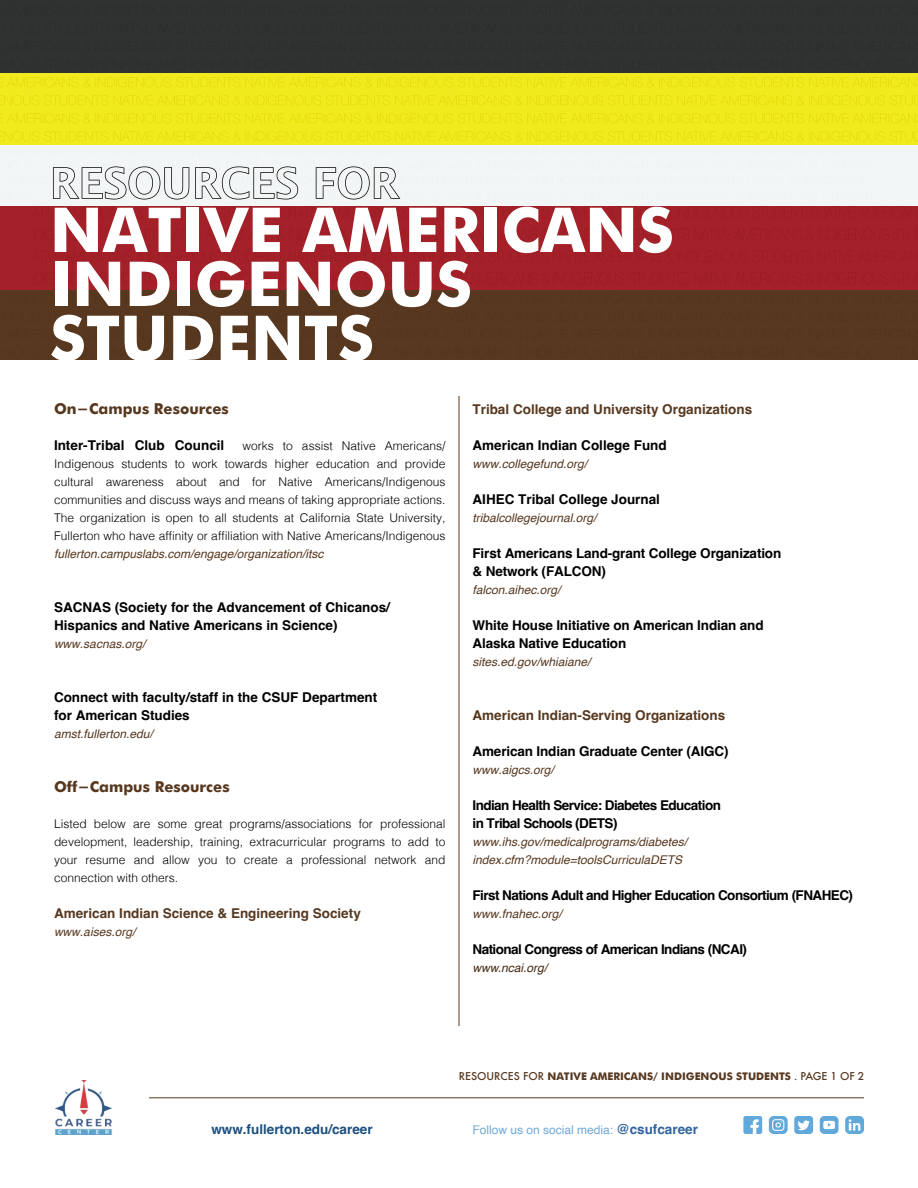
<style>
.page{position:relative;width:918px;height:1188px;background:#fff}
.page>*{position:absolute;margin:0;border:0;box-sizing:border-box;transform-origin:0 0}
.t1{font:700 61.95px/54px "Futura";color:#fff}
.t2{font:700 15px "Futura";color:#57381f}
.t3{font:700 13.5px/18px "Helvetica";letter-spacing:-.01em;color:#000}
.t4{font:700 13.5px/18px "Helvetica";letter-spacing:-.04em;color:#000}
.t5{font:700 13.5px "Helvetica";color:#57381f}
.t6{font:700 13.5px "Helvetica";color:#573820}
.t7{font:700 13.5px "Helvetica";color:#1c4f80}
.t8{font:300 12px/18px "Helvetica";color:#000;text-align:justify}
.t9{font:italic 12px/18px "Helvetica";color:#57381f}
.t10{font:12px "Helvetica";color:#70a9d8}
.t11{font:italic 12px "Helvetica";color:#432812}
.t12{font:700 10.5px "Futura";color:#573820}
.s1{font-weight:500}
.s2{font-weight:700;font-size:13.5px;color:#2f63a0}
</style>
<div class="page">
<div style="left:0;top:289px;width:918px;height:71px;background:#58381e"></div>
<div style="left:0;top:201px;width:918px;height:88px;background:#a42129"></div>
<div style="left:0;top:145px;width:918px;height:61px;background:#f3f6f7"></div>
<div style="left:0;top:72px;width:918px;height:73px;background:#f1ea1e"></div>
<div style="left:0;top:0;width:918px;height:72px;background:#303232"></div>
<svg style="left:0;top:131px;width:918px;height:10px"></svg>
<svg style="left:0;top:113px;width:918px;height:10px"></svg>
<svg style="left:0;top:95px;width:918px;height:10px"></svg>
<svg style="left:0;top:77px;width:918px;height:10px"></svg>
<svg style="left:820px;top:1116px;width:19px;height:18px"></svg>
<svg style="left:845px;top:1116px;width:19px;height:18px"></svg>
<svg style="left:794px;top:1116px;width:19px;height:18px"></svg>
<svg style="left:769px;top:1116px;width:19px;height:18px"></svg>
<svg style="left:743px;top:1116px;width:19px;height:18px"></svg>
<img style="left:54px;top:1080px;width:58px;height:54px">
<hr style="left:149px;top:1098px;width:715px;height:1px;background:#573820">
<hr style="left:459px;top:396px;width:1px;height:630px;background:#573820">
<svg style="left:52px;top:166px;width:349px;height:34px"></svg>
<h1 class="t1" style="left:50px;top:208px;width:625px">NATIVE AMERICANS<br>INDIGENOUS<br>STUDENTS</h1>
<p class="t2" style="left:54px;top:402px;width:176px">On-Campus Resources</p>
<p class="t3" style="left:54px;top:437px;width:172px">Inter-Tribal Club Council</p>
<p class="t8" style="left:54px;top:438px;width:393px;text-indent:189px">works to assist Native Americans/ Indigenous students to work towards higher education and provide cultural awareness about and for Native Americans/Indigenous communities and discuss ways and means of taking appropriate actions.<br>The organization is open to all students at California State University, Fullerton who have affinity or affiliation with Native Americans/Indigenous</p>
<p class="t9" style="left:54px;top:546px;width:271px">fullerton.campuslabs.com/engage/organization/itsc</p>
<p class="t3" style="left:54px;top:599px;width:338px">SACNAS (Society for the Advancement of Chicanos/<br>Hispanics and Native Americans in Science)</p>
<p class="t9" style="left:54px;top:636px;width:93px">www.sacnas.org/</p>
<p class="t3" style="left:54px;top:689px;width:325px">Connect with faculty/staff in the CSUF Department for American Studies</p>
<p class="t9" style="left:54px;top:726px;width:100px">amst.fullerton.edu/</p>
<p class="t2" style="left:54px;top:780px;width:177px">Off-Campus Resources</p>
<p class="t8" style="left:54px;top:816px;width:393px">Listed below are some great programs/associations for professional development, leadership, training, extracurricular programs to add to your resume and allow you to create a professional network and connection with others.</p>
<p class="t6" style="left:54px;top:908px;width:308px">American Indian Science &amp; Engineering Society</p>
<p class="t9" style="left:54px;top:924px;width:83px">www.aises.org/</p>
<p class="t5" style="left:472px;top:404px;width:281px">Tribal College and University Organizations</p>
<p class="t3" style="left:472px;top:437px;width:196px">American Indian College Fund</p>
<p class="t9" style="left:472px;top:456px;width:116px">www.collegefund.org/</p>
<p class="t3" style="left:472px;top:491px;width:189px">AIHEC Tribal College Journal</p>
<p class="t9" style="left:472px;top:510px;width:126px">tribalcollegejournal.org/</p>
<p class="t3" style="left:472px;top:545px;width:310px">First Americans Land-grant College Organization &amp; Network (FALCON)</p>
<p class="t9" style="left:472px;top:582px;width:90px">falcon.aihec.org/</p>
<p class="t3" style="left:472px;top:617px;width:293px">White House Initiative on American Indian and<br>Alaska Native Education</p>
<p class="t9" style="left:472px;top:654px;width:120px">sites.ed.gov/whiaiane/</p>
<p class="t5" style="left:472px;top:710px;width:254px">American Indian-Serving Organizations</p>
<p class="t3" style="left:472px;top:743px;width:258px">American Indian Graduate Center (AIGC)</p>
<p class="t9" style="left:472px;top:762px;width:83px">www.aigcs.org/</p>
<p class="t4" style="left:472px;top:797px;width:250px">Indian Health Service: Diabetes Education in Tribal Schools (DETS)</p>
<p class="t9" style="left:472px;top:834px;width:216px">www.ihs.gov/medicalprograms/diabetes/ index.cfm?module=toolsCurriculaDETS</p>
<p class="t4" style="left:472px;top:887px;width:382px">First Nations Adult and Higher Education Consortium (FNAHEC)</p>
<p class="t9" style="left:472px;top:906px;width:91px">www.fnahec.org/</p>
<p class="t4" style="left:472px;top:941px;width:276px">National Congress of American Indians (NCAI)</p>
<p class="t11" style="left:472px;top:962px;width:76px">www.ncai.org/</p>
<p class="t12" style="left:459px;top:1072px;width:407px"><span class="s1">RESOURCES FOR</span> NATIVE AMERICANS/ INDIGENOUS STUDENTS <span class="s1">. PAGE 1 OF 2</span></p>
<p class="t7" style="left:211px;top:1124px;width:163px">www.fullerton.edu/career</p>
<p class="t10" style="left:472px;top:1125px;width:227px">Follow us on social media: <span class="s2">@csufcareer</span></p>
</div>
